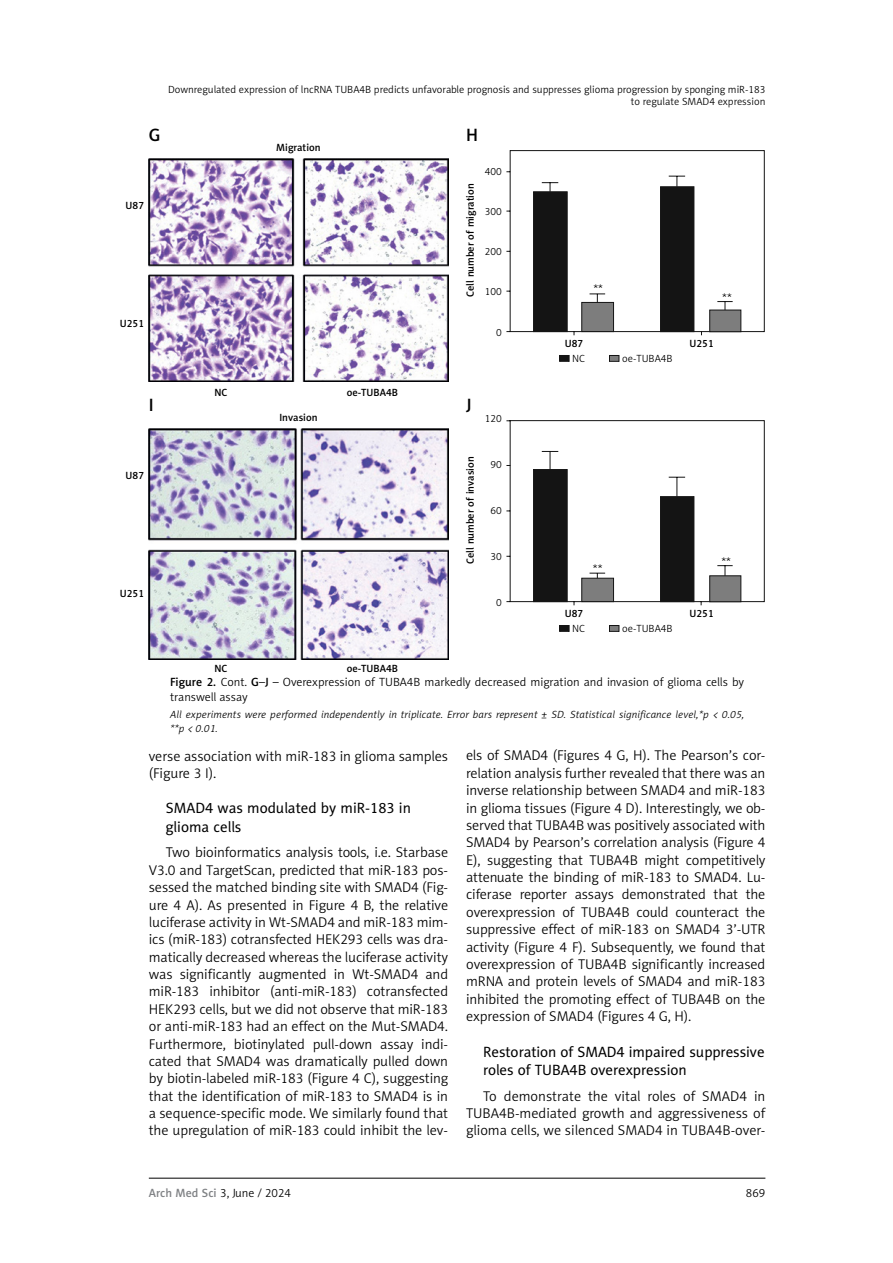
<style>
.page{position:relative;width:893px;height:1263px;background:#fff}
.page>*{position:absolute;margin:0;border:0;box-sizing:border-box;transform-origin:0 0}
.t1{font:18px "Naomi Sans EFN Medium";color:#000}
.t2{font:15px/18.1px "Naomi Sans EFN";letter-spacing:-.005em;color:#000}
.t3{font:14.25px/17.4px "Naomi Sans EFN Light";letter-spacing:-.005em;color:#000;text-align:justify}
.t4{font:12px/14.4px "Naomi Sans EFN Light";color:#000}
.t5{font:10.5px/12.6px "Naomi Sans EFN Light";color:#000;text-align:right}
.t6{font:italic 10.5px/13.5px "Naomi Sans EFN Light";letter-spacing:.015em;color:#000}
.t7{font:10.5px "Naomi Sans EFN Medium";color:#000}
.s1{font-family:"Naomi Sans EFN Medium"}
.s2{font-family:"Naomi Sans EFN Medium";color:#808285}
</style>
<div class="page">
<hr style="left:149px;top:1178px;width:616px;height:1px;background:#000">
<img style="left:149px;top:159px;width:299px;height:223px">
<img style="left:149px;top:429px;width:299px;height:230px">
<svg style="left:506px;top:150px;width:259px;height:186px"></svg>
<div style="left:533px;top:191px;width:34px;height:141px;background:#141414"></div>
<svg style="left:542px;top:182px;width:16px;height:10px"></svg>
<div style="left:581px;top:302px;width:33px;height:30px;background:#7d7d7d;border:1px solid #141414"></div>
<svg style="left:590px;top:293px;width:15px;height:9px"></svg>
<div style="left:660px;top:186px;width:34px;height:146px;background:#141414"></div>
<svg style="left:669px;top:176px;width:16px;height:11px"></svg>
<div style="left:709px;top:310px;width:32px;height:22px;background:#7d7d7d;border:1px solid #141414"></div>
<svg style="left:717px;top:301px;width:16px;height:9px"></svg>
<svg style="left:506px;top:420px;width:259px;height:186px"></svg>
<div style="left:533px;top:469px;width:34px;height:133px;background:#141414"></div>
<svg style="left:542px;top:451px;width:16px;height:19px"></svg>
<div style="left:581px;top:578px;width:33px;height:24px;background:#7d7d7d;border:1px solid #141414"></div>
<svg style="left:590px;top:573px;width:15px;height:5px"></svg>
<div style="left:660px;top:496px;width:34px;height:106px;background:#141414"></div>
<svg style="left:669px;top:477px;width:16px;height:20px"></svg>
<div style="left:709px;top:575px;width:32px;height:27px;background:#7d7d7d;border:1px solid #141414"></div>
<svg style="left:717px;top:565px;width:16px;height:11px"></svg>
<div style="left:560px;top:355px;width:9px;height:6px;background:#141414"></div>
<div style="left:559px;top:355px;width:10px;height:6px;border:1px solid #141414"></div>
<div style="left:609px;top:355px;width:10px;height:6px;background:#7d7d7d"></div>
<div style="left:609px;top:355px;width:10px;height:6px;border:1px solid #141414"></div>
<div style="left:560px;top:625px;width:9px;height:6px;background:#141414"></div>
<div style="left:559px;top:625px;width:10px;height:6px;border:1px solid #141414"></div>
<div style="left:609px;top:625px;width:10px;height:6px;background:#7d7d7d"></div>
<div style="left:609px;top:625px;width:10px;height:6px;border:1px solid #141414"></div>
<p class="t1" style="left:149px;top:124px;width:13px">G</p>
<p class="t7" style="left:126px;top:199px;width:20px">U87</p>
<p class="t7" style="left:120px;top:317px;width:26px">U251</p>
<p class="t5" style="left:168px;top:83px;width:599px">Downregulated expression of lncRNA TUBA4B predicts unfavorable prognosis and suppresses glioma progression by sponging miR-183 to regulate SMAD4 expression</p>
<p class="t7" style="left:276px;top:141px;width:46px">Migration</p>
<p class="t1" style="left:466px;top:124px;width:13px">H</p>
<p class="t7" style="left:464px;top:297px;width:115px;rotate:-90deg">Cell number of migration</p>
<p class="t5" style="left:485px;top:165px;width:19px">400</p>
<p class="t5" style="left:485px;top:205px;width:19px">300</p>
<p class="t5" style="left:485px;top:245px;width:19px">200</p>
<p class="t5" style="left:485px;top:286px;width:19px">100</p>
<p class="t5" style="left:496px;top:326px;width:7px">0</p>
<p class="t4" style="left:593px;top:282px;width:11px">**</p>
<p class="t4" style="left:722px;top:290px;width:11px">**</p>
<p class="t7" style="left:565px;top:337px;width:20px">U87</p>
<p class="t7" style="left:689px;top:337px;width:26px">U251</p>
<p class="t5" style="left:572px;top:352px;width:14px">NC</p>
<p class="t5" style="left:622px;top:352px;width:52px">oe-TUBA4B</p>
<p class="t1" style="left:149px;top:394px;width:6px">I</p>
<p class="t7" style="left:126px;top:469px;width:20px">U87</p>
<p class="t7" style="left:120px;top:587px;width:26px">U251</p>
<p class="t7" style="left:214px;top:386px;width:14px">NC</p>
<p class="t7" style="left:347px;top:386px;width:53px">oe-TUBA4B</p>
<p class="t7" style="left:279px;top:411px;width:40px">Invasion</p>
<p class="t1" style="left:466px;top:394px;width:7px">J</p>
<p class="t7" style="left:464px;top:564px;width:109px;rotate:-90deg">Cell number of invasion</p>
<p class="t5" style="left:485px;top:412px;width:19px">120</p>
<p class="t5" style="left:491px;top:458px;width:13px">90</p>
<p class="t5" style="left:491px;top:504px;width:13px">60</p>
<p class="t5" style="left:491px;top:550px;width:13px">30</p>
<p class="t5" style="left:496px;top:596px;width:7px">0</p>
<p class="t4" style="left:593px;top:562px;width:11px">**</p>
<p class="t4" style="left:721px;top:554px;width:11px">**</p>
<p class="t7" style="left:565px;top:607px;width:20px">U87</p>
<p class="t7" style="left:689px;top:607px;width:26px">U251</p>
<p class="t5" style="left:572px;top:622px;width:14px">NC</p>
<p class="t5" style="left:622px;top:622px;width:52px">oe-TUBA4B</p>
<p class="t7" style="left:214px;top:662px;width:14px">NC</p>
<p class="t7" style="left:347px;top:662px;width:53px">oe-TUBA4B</p>
<p class="t4" style="left:170px;top:675px;width:576px"><span class="s1">Figure 2.</span> Cont. <span class="s1">G</span>–<span class="s1">J</span> – Overexpression of TUBA4B markedly decreased migration and invasion of glioma cells by transwell assay</p>
<p class="t6" style="left:170px;top:708px;width:576px">All experiments were performed independently in triplicate. Error bars represent ± SD. Statistical significance level,*p &lt; 0.05, **p &lt; 0.01.</p>
<p class="t3" style="left:149px;top:747px;width:301px">verse association with miR-183 in glioma samples (Figure 3 I).</p>
<p class="t2" style="left:166px;top:799px;width:247px">SMAD4 was modulated by miR-183 in glioma cells</p>
<p class="t3" style="left:149px;top:844px;width:301px;text-indent:17px">Two bioinformatics analysis tools, i.e. Starbase V3.0 and TargetScan, predicted that miR-183 pos&shy;sessed the matched binding site with SMAD4 (Fig&shy;ure 4 A). As presented in Figure 4 B, the relative luciferase activity in Wt-SMAD4 and miR-183 mim&shy;ics (miR-183) cotransfected HEK293 cells was dra&shy;matically decreased whereas the luciferase activity was significantly augmented in Wt-SMAD4 and miR-183 inhibitor (anti-miR-183) cotransfected HEK293 cells, but we did not observe that miR-183 or anti-miR-183 had an effect on the Mut-SMAD4.<br>Furthermore, biotinylated pull-down assay indi&shy;cated that SMAD4 was dramatically pulled down by biotin-labeled miR-183 (Figure 4 C), suggesting that the identification of miR-183 to SMAD4 is in a sequence-specific mode. We similarly found that the upregulation of miR-183 could inhibit the lev-</p>
<p class="t3" style="left:466px;top:747px;width:301px">els of SMAD4 (Figures 4 G, H). The Pearson’s cor&shy;relation analysis further revealed that there was an inverse relationship between SMAD4 and miR-183 in glioma tissues (Figure 4 D). Interestingly, we ob&shy;served that TUBA4B was positively associated with SMAD4 by Pearson’s correlation analysis (Figure 4<br>E), suggesting that TUBA4B might competitively attenuate the binding of miR-183 to SMAD4. Lu&shy;ciferase reporter assays demonstrated that the overexpression of TUBA4B could counteract the suppressive effect of miR-183 on SMAD4 3’-UTR activity (Figure 4 F). Subsequently, we found that overexpression of TUBA4B significantly increased mRNA and protein levels of SMAD4 and miR-183 inhibited the promoting effect of TUBA4B on the expression of SMAD4 (Figures 4 G, H).</p>
<p class="t2" style="left:483px;top:1042px;width:283px">Restoration of SMAD4 impaired suppressive roles of TUBA4B overexpression</p>
<p class="t3" style="left:466px;top:1087px;width:301px;text-indent:17px">To demonstrate the vital roles of SMAD4 in TUBA4B-mediated growth and aggressiveness of glioma cells, we silenced SMAD4 in TUBA4B-over-</p>
<p class="t4" style="left:149px;top:1186px;width:144px"><span class="s2">Arch Med Sci</span> 3, June / 2024</p>
<p class="t4" style="left:746px;top:1186px;width:21px">869</p>
</div>
